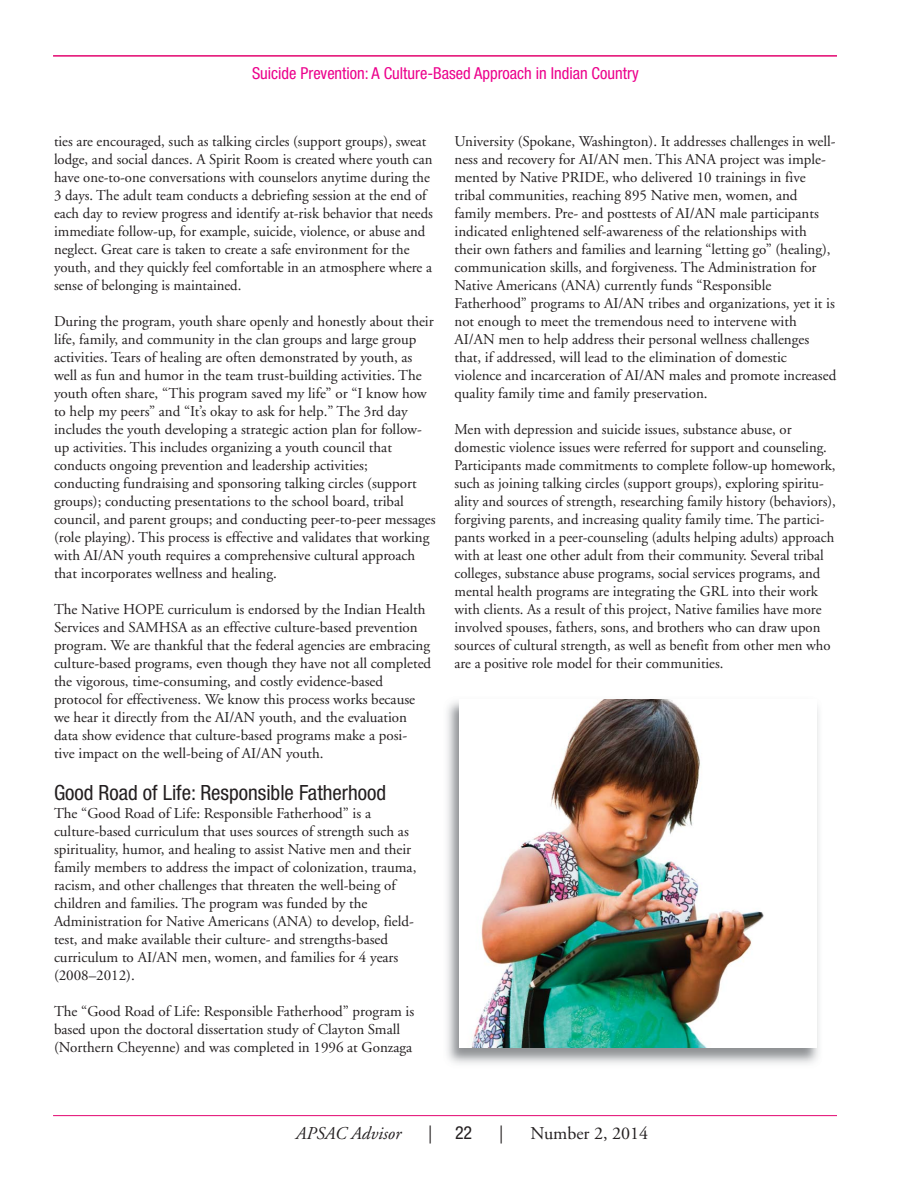
<style>
.page{position:relative;width:918px;height:1188px;background:#fff}
.page>*{position:absolute;margin:0;border:0;box-sizing:border-box;transform-origin:0 0}
.t1{font:condensed 21px "Helvetica Neue";color:#231f20}
.t2{font:18px "Adobe Garamond";color:#231f20}
.t3{font:italic 18px "Adobe Garamond";color:#231f20}
.t4{font:condensed 18px "Helvetica Neue";color:#231f20}
.t5{font:condensed 16.5px "Helvetica Neue";color:#ec008c}
.t6{font:15px/18px "Adobe Garamond";color:#231f20}
.s1{font-family:"Adobe Garamond";font-stretch:normal}
</style>
<div class="page">
<hr style="left:53px;top:55px;width:784px;height:2px;background:#e3056f">
<hr style="left:53px;top:1115px;width:784px;height:1px;background:#e3056f">
<img style="left:447px;top:701px;width:372px;height:363px">
<img style="left:459px;top:699px;width:358px;height:349px">
<p class="t5" style="left:252px;top:68px;width:388px">Suicide Prevention: A Culture-Based Approach in Indian Country</p>
<p class="t6" style="left:54px;top:133px;width:380px">ties are encouraged, such as talking circles (support groups), sweat lodge, and social dances. A Spirit Room is created where youth can have one-to-one conversations with counselors anytime during the 3 days. The adult team conducts a debriefing session at the end of each day to review progress and identify at-risk behavior that needs immediate follow-up, for example, suicide, violence, or abuse and neglect. Great care is taken to create a safe environment for the youth, and they quickly feel comfortable in an atmosphere where a sense of belonging is maintained.</p>
<p class="t6" style="left:54px;top:313px;width:383px">During the program, youth share openly and honestly about their life, family, and community in the clan groups and large group activities. Tears of healing are often demonstrated by youth, as well as fun and humor in the team trust-building activities. The youth often share, “This program saved my life” or “I know how to help my peers” and “It’s okay to ask for help.” The 3rd day includes the youth developing a strategic action plan for follow&shy;up activities. This includes organizing a youth council that conducts ongoing prevention and leadership activities; conducting fundraising and sponsoring talking circles (support groups); conducting presentations to the school board, tribal council, and parent groups; and conducting peer-to-peer messages (role playing). This process is effective and validates that working with AI/AN youth requires a comprehensive cultural approach that incorporates wellness and healing.</p>
<p class="t6" style="left:54px;top:601px;width:379px">The Native HOPE curriculum is endorsed by the Indian Health Services and SAMHSA as an effective culture-based prevention program. We are thankful that the federal agencies are embracing culture-based programs, even though they have not all completed the vigorous, time-consuming, and costly evidence-based protocol for effectiveness. We know this process works because we hear it directly from the AI/AN youth, and the evaluation data show evidence that culture-based programs make a posi&shy;tive impact on the well-being of AI/AN youth.</p>
<h1 class="t1" style="left:54px;top:785px;width:334px">Good Road of Life: Responsible Fatherhood</h1>
<p class="t6" style="left:54px;top:805px;width:364px">The “Good Road of Life: Responsible Fatherhood” is a culture-based curriculum that uses sources of strength such as spirituality, humor, and healing to assist Native men and their family members to address the impact of colonization, trauma, racism, and other challenges that threaten the well-being of children and families. The program was funded by the Administration for Native Americans (ANA) to develop, field&shy;test, and make available their culture- and strengths-based curriculum to AI/AN men, women, and families for 4 years (2008–2012).</p>
<p class="t6" style="left:54px;top:1003px;width:362px">The “Good Road of Life: Responsible Fatherhood” program is based upon the doctoral dissertation study of Clayton Small (Northern Cheyenne) and was completed in 1996 at Gonzaga</p>
<p class="t6" style="left:455px;top:133px;width:383px">University (Spokane, Washington). It addresses challenges in well&shy;ness and recovery for AI/AN men. This ANA project was imple&shy;mented by Native PRIDE, who delivered 10 trainings in five tribal communities, reaching 895 Native men, women, and family members. Pre- and posttests of AI/AN male participants indicated enlightened self-awareness of the relationships with their own fathers and families and learning “letting go” (healing), communication skills, and forgiveness. The Administration for Native Americans (ANA) currently funds “Responsible Fatherhood” programs to AI/AN tribes and organizations, yet it is not enough to meet the tremendous need to intervene with AI/AN men to help address their personal wellness challenges that, if addressed, will lead to the elimination of domestic violence and incarceration of AI/AN males and promote increased quality family time and family preservation.</p>
<p class="t6" style="left:455px;top:421px;width:383px">Men with depression and suicide issues, substance abuse, or domestic violence issues were referred for support and counseling.<br>Participants made commitments to complete follow-up homework, such as joining talking circles (support groups), exploring spiritu&shy;ality and sources of strength, researching family history (behaviors), forgiving parents, and increasing quality family time. The partici&shy;pants worked in a peer-counseling (adults helping adults) approach with at least one other adult from their community. Several tribal colleges, substance abuse programs, social services programs, and mental health programs are integrating the GRL into their work with clients. As a result of this project, Native families have more involved spouses, fathers, sons, and brothers who can draw upon sources of cultural strength, as well as benefit from other men who are a positive role model for their communities.</p>
<p class="t3" style="left:296px;top:1126px;width:107px">APSAC Advisor</p>
<p class="t4" style="left:428px;top:1126px;width:46px"><span class="s1">|</span> 22</p>
<p class="t2" style="left:499px;top:1126px;width:6px">|</p>
<p class="t2" style="left:531px;top:1126px;width:119px">Number 2, 2014</p>
</div>
